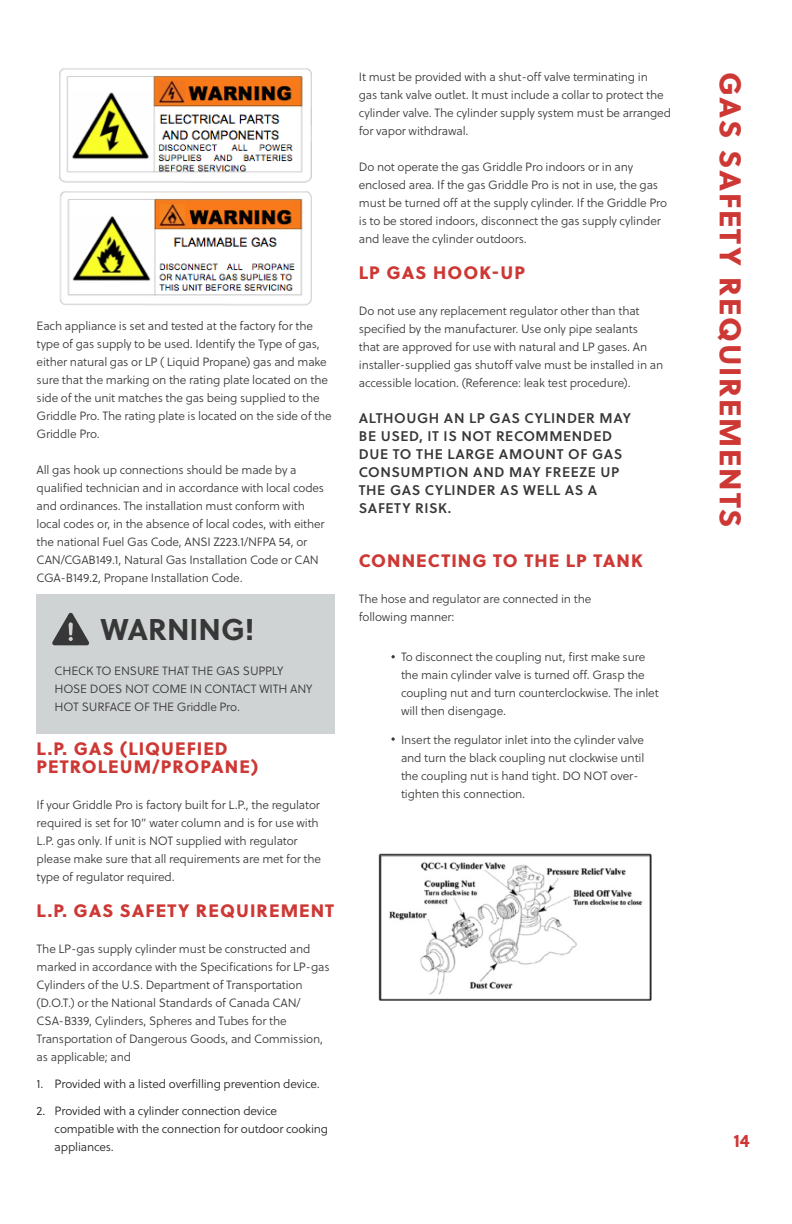
<style>
.page{position:relative;width:792px;height:1224px;background:#fff}
.page>*{position:absolute;margin:0;border:0;box-sizing:border-box;transform-origin:0 0}
.Summerset_Heading_3{font:30px "Soleil Xb";letter-spacing:.06em;color:#cd3835}
.WARNING{font:700 30px "Soleil";color:#373737}
.Summerset_Heading_2{font:18px/18px "Soleil Xb";letter-spacing:.06em;color:#cd3835}
.t1{font:700 18px "Soleil";color:#cf3435}
.H3{font:14px/18px "Soleil Sb";letter-spacing:.04em;color:#373737}
.Summerset_Body_Copy_1{font:12px/18px "Soleil Lt";letter-spacing:-.015em;color:#373737}
.Summerset_Heading_2-2{font:12px/18px "Soleil Lt";letter-spacing:-.015em;color:#383835}
.t2{font:12px/18px "Soleil Lt";letter-spacing:-.015em;color:#231f20}
</style>
<div class="page">
<div style="left:37px;top:594px;width:298px;height:140px;background:#d0d3d4"></div>
<svg style="left:52px;top:612px;width:37px;height:33px"></svg>
<img style="left:59px;top:68px;width:253px;height:115px">
<img style="left:59px;top:191px;width:253px;height:115px">
<svg style="left:391px;top:655px;width:4px;height:3px"></svg>
<svg style="left:391px;top:737px;width:4px;height:4px"></svg>
<img style="left:379px;top:854px;width:272px;height:147px">
<p class="Summerset_Body_Copy_1" style="left:37px;top:317px;width:297px">Each appliance is set and tested at the factory for the type of gas supply to be used. Identify the Type of gas, either natural gas or LP ( Liquid Propane) gas and make sure that the marking on the rating plate located on the side of the unit matches the gas being supplied to the Griddle Pro. The rating plate is located on the side of the Griddle Pro.</p>
<p class="Summerset_Body_Copy_1" style="left:37px;top:461px;width:290px">All gas hook up connections should be made by a qualified technician and in accordance with local codes and ordinances. The installation must conform with local codes or, in the absence of local codes, with either the national Fuel Gas Code, ANSI Z223.1/NFPA 54, or CAN/CGAB149.1, Natural Gas Installation Code or CAN CGA-B149.2, Propane Installation Code.</p>
<p class="WARNING" style="left:100px;top:606px;width:156px">WARNING!</p>
<p class="Summerset_Body_Copy_1" style="left:55px;top:661px;width:259px">CHECK TO ENSURE THAT THE GAS SUPPLY<br>HOSE DOES NOT COME IN CONTACT WITH ANY<br>HOT SURFACE OF THE Griddle Pro.</p>
<p class="Summerset_Heading_2" style="left:37px;top:739px;width:223px">L.P. GAS (LIQUEFIED<br>PETROLEUM/PROPANE)</p>
<p class="Summerset_Body_Copy_1" style="left:37px;top:796px;width:286px">If your Griddle Pro is factory built for L.P., the regulator required is set for 10” water column and is for use with L.P. gas only. If unit is NOT supplied with regulator please make sure that all requirements are met for the type of regulator required.</p>
<p class="Summerset_Heading_2" style="left:37px;top:901px;width:299px">L.P. GAS SAFETY REQUIREMENT</p>
<p class="Summerset_Body_Copy_1" style="left:37px;top:940px;width:295px">The LP-gas supply cylinder must be constructed and marked in accordance with the Specifications for LP-gas Cylinders of the U.S. Department of Transportation (D.O.T.) or the National Standards of Canada CAN/ CSA-B339, Cylinders, Spheres and Tubes for the Transportation of Dangerous Goods, and Commission, as applicable; and</p>
<p class="t2" style="left:37px;top:1075px;width:285px">1. Provided with a listed overfilling prevention device.</p>
<p class="t2" style="left:55px;top:1102px;width:275px;text-indent:-18px">2. Provided with a cylinder connection device compatible with the connection for outdoor cooking appliances.</p>
<p class="Summerset_Body_Copy_1" style="left:359px;top:68px;width:314px">It must be provided with a shut-off valve terminating in<br>gas tank valve outlet. It must include a collar to protect the cylinder valve. The cylinder supply system must be arranged for vapor withdrawal.</p>
<p class="Summerset_Body_Copy_1" style="left:359px;top:158px;width:310px">Do not operate the gas Griddle Pro indoors or in any enclosed area. If the gas Griddle Pro is not in use, the gas must be turned off at the supply cylinder. If the Griddle Pro is to be stored indoors, disconnect the gas supply cylinder and leave the cylinder outdoors.</p>
<p class="Summerset_Heading_2" style="left:359px;top:263px;width:168px">LP GAS HOOK-UP</p>
<p class="Summerset_Body_Copy_1" style="left:359px;top:302px;width:306px">Do not use any replacement regulator other than that specified by the manufacturer. Use only pipe sealants<br>that are approved for use with natural and LP gases. An installer-supplied gas shutoff valve must be installed in an accessible location. (Reference: leak test procedure).</p>
<p class="H3" style="left:359px;top:408px;width:274px">ALTHOUGH AN LP GAS CYLINDER MAY<br>BE USED, IT IS NOT RECOMMENDED<br>DUE TO THE LARGE AMOUNT OF GAS<br>CONSUMPTION AND MAY FREEZE UP<br>THE GAS CYLINDER AS WELL AS A<br>SAFETY RISK.</p>
<p class="Summerset_Heading_2" style="left:359px;top:551px;width:285px">CONNECTING TO THE LP TANK</p>
<p class="Summerset_Heading_2-2" style="left:359px;top:590px;width:234px">The hose and regulator are connected in the following manner:</p>
<p class="Summerset_Heading_2-2" style="left:401px;top:648px;width:259px">To disconnect the coupling nut, first make sure the main cylinder valve is turned off. Grasp the coupling nut and turn counterclockwise. The inlet will then disengage.</p>
<p class="Summerset_Heading_2-2" style="left:401px;top:730px;width:245px">Insert the regulator inlet into the cylinder valve and turn the black coupling nut clockwise until the coupling nut is hand tight. DO NOT over&shy;tighten this connection.</p>
<p class="Summerset_Heading_3" style="left:754px;top:72px;width:457px;rotate:90deg">GAS SAFETY REQUIREMENTS</p>
<h2 class="t1" style="left:733px;top:1126px;width:18px">14</h2>
</div>
